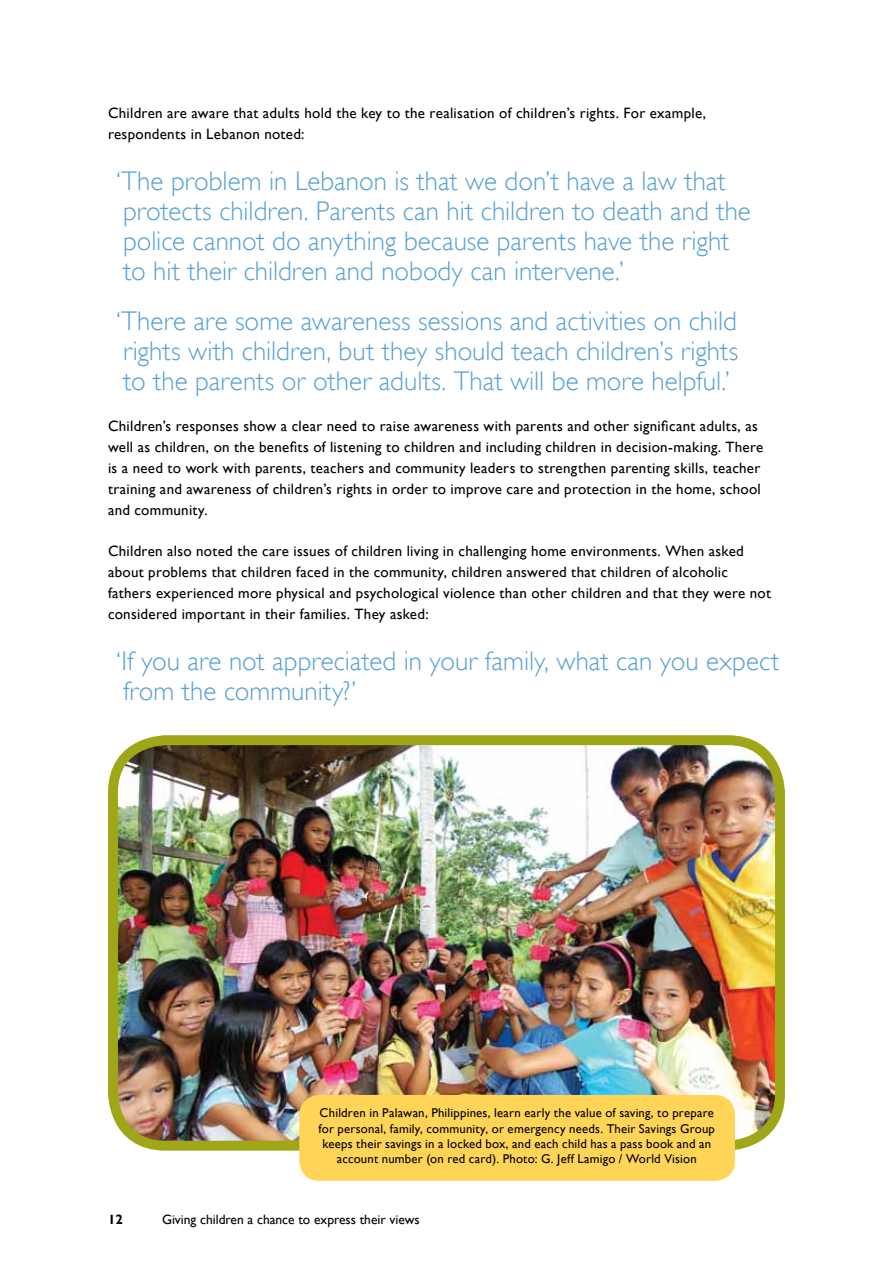
<style>
.page{position:relative;width:893px;height:1263px;background:#fff}
.page>*{position:absolute;margin:0;border:0;box-sizing:border-box;transform-origin:0 0}
.t1{font:300 27px/30px "Gill Sans";color:#56a0d3}
.t2{font:15px/21px "Gill Sans";letter-spacing:.02em;color:#000}
.t3{font:13.5px "Gill Sans";color:#000}
.t4{font:700 13.5px "Gill Sans";color:#000}
.t5{font:12.75px/15.3px "Gill Sans";letter-spacing:.015em;color:#000;text-align:center}
</style>
<div class="page">
<img style="left:119px;top:746px;width:655px;height:400px">
<div style="left:108px;top:735px;width:677px;height:415px;border:10px solid #9fa617;border-radius:53px"></div>
<div style="left:299px;top:1095px;width:436px;height:86px;background:#ffd457;border-radius:20px"></div>
<p class="t2" style="left:108px;top:103px;width:600px">Children are aware that adults hold the key to the realisation of children’s rights. For example, respondents in Lebanon noted:</p>
<h1 class="t1" style="left:116px;top:165px;width:636px">‘The problem in Lebanon is that we don’t have a law that protects children. Parents can hit children to death and the police cannot do anything because parents have the right to hit their children and nobody can intervene.’</h1>
<h1 class="t1" style="left:116px;top:306px;width:624px;text-align:justify">‘There are some awareness sessions and activities on child rights with children, but they should teach children’s rights to the parents or other adults. That will be more helpful.’</h1>
<p class="t2" style="left:108px;top:416px;width:657px">Children’s responses show a clear need to raise awareness with parents and other significant adults, as well as children, on the benefits of listening to children and including children in decision-making. There is a need to work with parents, teachers and community leaders to strengthen parenting skills, teacher training and awareness of children’s rights in order to improve care and protection in the home, school and community.</p>
<p class="t2" style="left:108px;top:541px;width:664px">Children also noted the care issues of children living in challenging home environments. When asked about problems that children faced in the community, children answered that children of alcoholic fathers experienced more physical and psychological violence than other children and that they were not considered important in their families. They asked:</p>
<h1 class="t1" style="left:116px;top:645px;width:665px">‘If you are not appreciated in your family, what can you expect from the community?’</h1>
<p class="t5" style="left:319px;top:1105px;width:398px">Children in Palawan, Philippines, learn early the value of saving, to prepare for personal, family, community, or emergency needs. Their Savings Group keeps their savings in a locked box, and each child has a pass book and an account number (on red card). Photo: G. Jeff Lamigo / World Vision</p>
<p class="t4" style="left:108px;top:1212px;width:16px">12</p>
<p class="t3" style="left:162px;top:1212px;width:259px">Giving children a chance to express their views</p>
</div>
